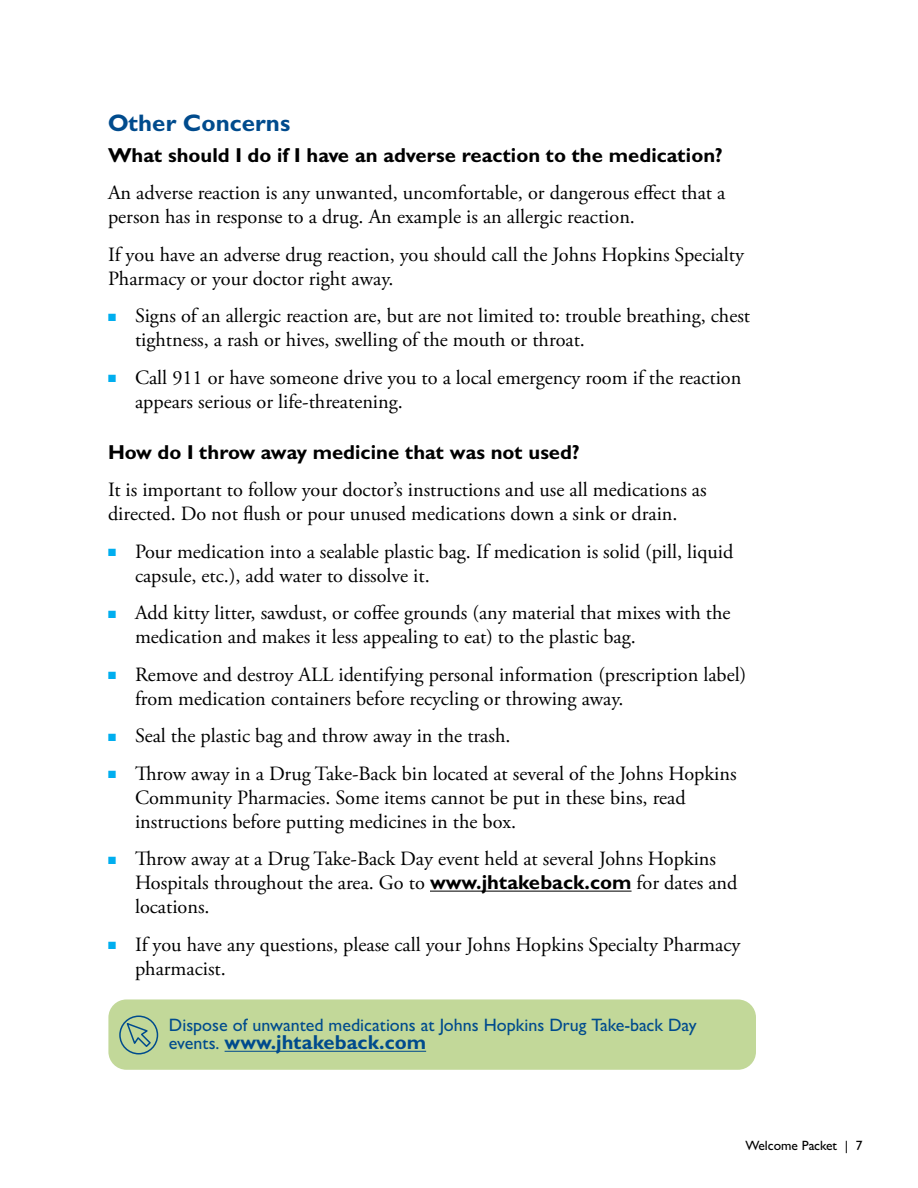
<style>
.page{position:relative;width:918px;height:1188px;background:#fff}
.page>*{position:absolute;margin:0;border:0;box-sizing:border-box;transform-origin:0 0}
.t1{font:700 24px "Gill Sans MT Std";color:#004b8d}
.t2{font:20.25px/24px "Adobe Garamond Pro";color:#000}
.t3{font:700 20.25px "Gill Sans MT Std";color:#000}
.t4{font:700 20.25px "Gill Sans MT Std";color:#004b8d}
.t5{font:500 18px "Gill Sans MT Std";color:#004b8d}
.t6{font:500 13.5px "Gill Sans MT Std";color:#000}
.s1{color:#00aeef}
.s2{font-family:"Gill Sans MT Std";font-weight:700}
.s3{font-weight:500;font-size:18px}
</style>
<div class="page">
<hr style="left:430px;top:891px;width:202px;height:1px;background:#000">
<div style="left:108px;top:999px;width:648px;height:71px;background:#c2d899;border-radius:18px"></div>
<div style="left:119px;top:1016px;width:39px;height:39px;border:2px solid #004b8d;border-radius:50%"></div>
<svg style="left:125px;top:1021px;width:27px;height:27px"></svg>
<hr style="left:225px;top:1051px;width:201px;height:1px;background:#004b8d">
<p class="t1" style="left:108px;top:108px;width:184px">Other Concerns</p>
<p class="t3" style="left:108px;top:142px;width:616px">What should I do if I have an adverse reaction to the medication?</p>
<p class="t2" style="left:108px;top:181px;width:619px">An adverse reaction is any unwanted, uncomfortable, or dangerous effect that a person has in response to a drug. An example is an allergic reaction.</p>
<p class="t2" style="left:108px;top:243px;width:637px">If you have an adverse drug reaction, you should call the Johns Hopkins Specialty<br>Pharmacy or your doctor right away.</p>
<p class="t2" style="left:135px;top:304px;width:617px;text-indent:-27px"><span class="s1">■</span> Signs of an allergic reaction are, but are not limited to: trouble breathing, chest tightness, a rash or hives, swelling of the mouth or throat.</p>
<p class="t2" style="left:135px;top:366px;width:608px;text-indent:-27px"><span class="s1">■</span> Call 911 or have someone drive you to a local emergency room if the reaction appears serious or life-threatening.</p>
<p class="t3" style="left:108px;top:439px;width:473px">How do I throw away medicine that was not used?</p>
<p class="t2" style="left:108px;top:478px;width:600px">It is important to follow your doctor’s instructions and use all medications as directed. Do not flush or pour unused medications down a sink or drain.</p>
<p class="t2" style="left:135px;top:540px;width:600px;text-indent:-27px"><span class="s1">■</span> Pour medication into a sealable plastic bag. If medication is solid (pill, liquid capsule, etc.), add water to dissolve it.</p>
<p class="t2" style="left:135px;top:601px;width:597px;text-indent:-27px"><span class="s1">■</span> Add kitty litter, sawdust, or coffee grounds (any material that mixes with the medication and makes it less appealing to eat) to the plastic bag.</p>
<p class="t2" style="left:135px;top:663px;width:613px;text-indent:-27px"><span class="s1">■</span> Remove and destroy ALL identifying personal information (prescription label) from medication containers before recycling or throwing away.</p>
<p class="t2" style="left:108px;top:724px;width:404px"><span class="s1">■</span> Seal the plastic bag and throw away in the trash.</p>
<p class="t2" style="left:135px;top:762px;width:603px;text-indent:-27px"><span class="s1">■</span> Throw away in a Drug Take-Back bin located at several of the Johns Hopkins<br>Community Pharmacies. Some items cannot be put in these bins, read instructions before putting medicines in the box.</p>
<p class="t2" style="left:135px;top:847px;width:604px;text-indent:-27px"><span class="s1">■</span> Throw away at a Drug Take-Back Day event held at several Johns Hopkins<br>Hospitals throughout the area. Go to <span class="s2">www.jhtakeback.com</span> for dates and locations.</p>
<p class="t2" style="left:135px;top:933px;width:607px;text-indent:-27px"><span class="s1">■</span> If you have any questions, please call your Johns Hopkins Specialty Pharmacy pharmacist.</p>
<p class="t5" style="left:169px;top:1014px;width:529px">Dispose of unwanted medications at Johns Hopkins Drug Take-back Day</p>
<p class="t4" style="left:169px;top:1030px;width:259px"><span class="s3">events.</span> www.jhtakeback.com</p>
<p class="t6" style="left:746px;top:1137px;width:119px">Welcome Packet | 7</p>
</div>
